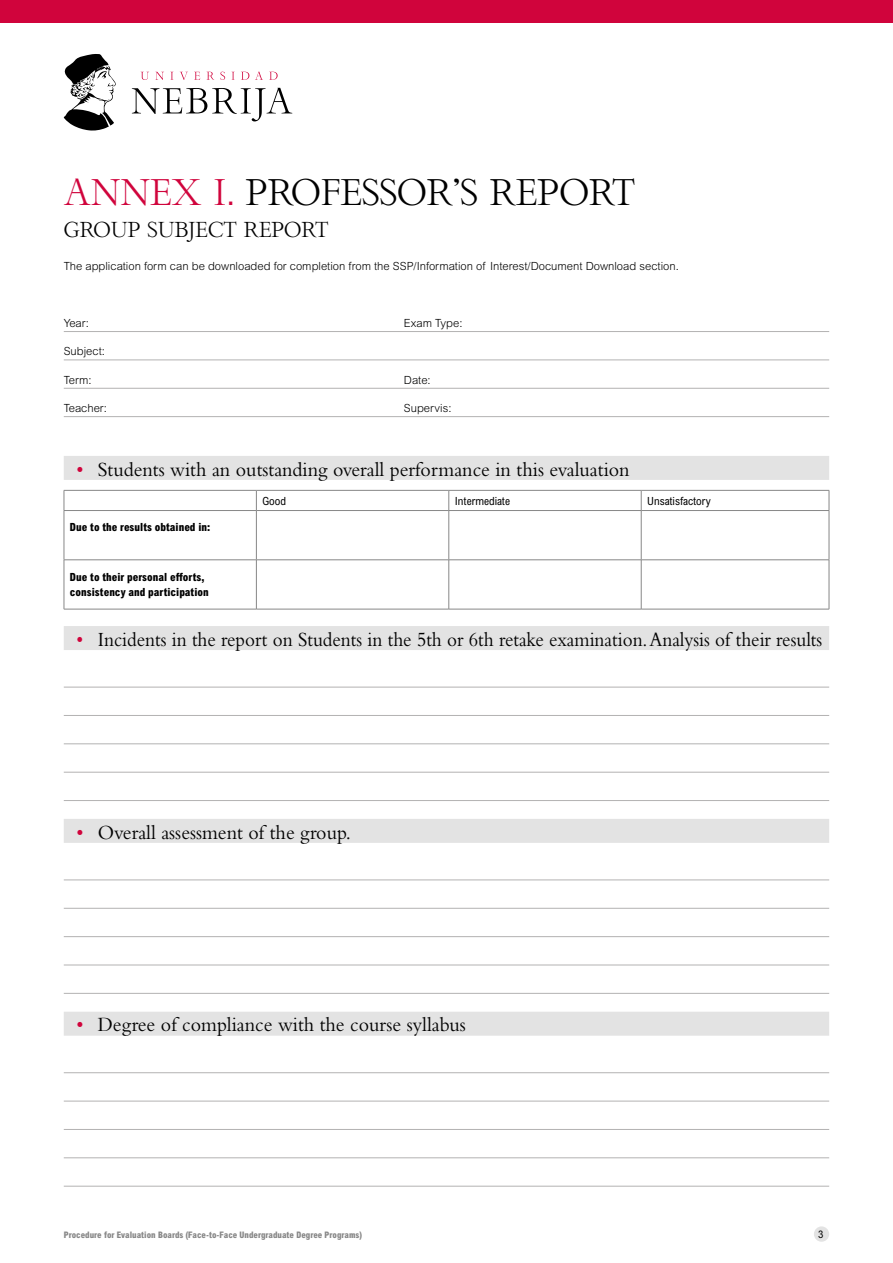
<style>
.page{position:relative;width:893px;height:1263px;background:#fff}
.page>*{position:absolute;margin:0;border:0;box-sizing:border-box;transform-origin:0 0}
.t1{font:36px "Bembo Titling";color:#000}
.t2{font:21px "Bembo Std";color:#000;scale:.95 1}
.t3{font:21px "Bembo Std";color:#000;scale:.91 1}
.t4{font:21px "Bembo Titling";color:#000}
.t5{font:300 11.25px "Arial MT Pro";color:#000}
.t6{font:800 condensed 11.25px/15.6px "Arial MT Pro";color:#000}
.t7{font:condensed 11.25px "Arial MT Pro";color:#000}
.t8{font:condensed 10.5px "Arial MT Pro";color:#000}
.t9{font:800 condensed 9px "Arial MT Pro";color:#878787}
.s1{color:#d0043c}
.s2{font-family:"Arial MT Pro";font-weight:300;color:#d0043c}
</style>
<div class="page">
<div style="left:0;top:0;width:893px;height:22px;background:#d0043c"></div>
<div style="left:814px;top:1226px;width:15px;height:16px;background:#e3e3e3;border-radius:50%"></div>
<svg style="left:63px;top:54px;width:53px;height:77px"></svg>
<svg style="left:141px;top:72px;width:137px;height:8px"></svg>
<svg style="left:132px;top:88px;width:160px;height:33px"></svg>
<hr style="left:64px;top:331px;width:765px;height:1px;background:#b3b2b2">
<hr style="left:64px;top:360px;width:765px;height:1px;background:#b3b2b2">
<hr style="left:64px;top:388px;width:765px;height:1px;background:#b3b2b2">
<hr style="left:64px;top:416px;width:765px;height:1px;background:#b3b2b2">
<div style="left:64px;top:456px;width:765px;height:24px;background:#e3e3e3"></div>
<div style="left:64px;top:626px;width:765px;height:24px;background:#e3e3e3"></div>
<hr style="left:64px;top:687px;width:765px;height:1px;background:#b3b2b2">
<hr style="left:64px;top:715px;width:765px;height:1px;background:#b3b2b2">
<hr style="left:64px;top:743px;width:765px;height:1px;background:#b3b2b2">
<hr style="left:64px;top:772px;width:765px;height:1px;background:#b3b2b2">
<hr style="left:64px;top:800px;width:765px;height:1px;background:#b3b2b2">
<div style="left:64px;top:819px;width:765px;height:24px;background:#e3e3e3"></div>
<hr style="left:64px;top:880px;width:765px;height:1px;background:#b3b2b2">
<hr style="left:64px;top:908px;width:765px;height:1px;background:#b3b2b2">
<hr style="left:64px;top:936px;width:765px;height:1px;background:#b3b2b2">
<hr style="left:64px;top:965px;width:765px;height:1px;background:#b3b2b2">
<hr style="left:64px;top:993px;width:765px;height:1px;background:#b3b2b2">
<div style="left:64px;top:1012px;width:765px;height:24px;background:#e3e3e3"></div>
<hr style="left:64px;top:1072px;width:765px;height:1px;background:#b3b2b2">
<hr style="left:64px;top:1101px;width:765px;height:1px;background:#b3b2b2">
<hr style="left:64px;top:1129px;width:765px;height:1px;background:#b3b2b2">
<hr style="left:64px;top:1157px;width:765px;height:1px;background:#b3b2b2">
<hr style="left:64px;top:1186px;width:765px;height:1px;background:#b3b2b2">
<hr style="left:64px;top:490px;width:192px;height:1px;background:#878787">
<svg style="left:64px;top:490px;width:1px;height:20px"></svg>
<hr style="left:256px;top:490px;width:193px;height:1px;background:#878787">
<svg style="left:256px;top:490px;width:1px;height:20px"></svg>
<hr style="left:449px;top:490px;width:192px;height:1px;background:#878787">
<svg style="left:449px;top:490px;width:1px;height:20px"></svg>
<hr style="left:641px;top:490px;width:188px;height:1px;background:#878787">
<svg style="left:641px;top:490px;width:1px;height:20px"></svg>
<svg style="left:829px;top:490px;width:1px;height:20px"></svg>
<hr style="left:64px;top:510px;width:192px;height:1px;background:#878787">
<hr style="left:64px;top:511px;width:1px;height:49px;background:#878787">
<hr style="left:256px;top:510px;width:193px;height:1px;background:#878787">
<hr style="left:256px;top:511px;width:1px;height:49px;background:#878787">
<hr style="left:449px;top:510px;width:192px;height:1px;background:#878787">
<hr style="left:449px;top:511px;width:1px;height:49px;background:#878787">
<hr style="left:641px;top:510px;width:188px;height:1px;background:#878787">
<hr style="left:641px;top:511px;width:1px;height:49px;background:#878787">
<hr style="left:829px;top:511px;width:1px;height:49px;background:#878787">
<hr style="left:64px;top:559px;width:192px;height:1px;background:#878787">
<hr style="left:64px;top:560px;width:1px;height:49px;background:#878787">
<hr style="left:256px;top:559px;width:193px;height:1px;background:#878787">
<hr style="left:256px;top:560px;width:1px;height:49px;background:#878787">
<hr style="left:449px;top:559px;width:192px;height:1px;background:#878787">
<hr style="left:449px;top:560px;width:1px;height:49px;background:#878787">
<hr style="left:641px;top:559px;width:188px;height:1px;background:#878787">
<hr style="left:641px;top:560px;width:1px;height:49px;background:#878787">
<hr style="left:829px;top:560px;width:1px;height:49px;background:#878787">
<hr style="left:64px;top:609px;width:192px;height:1px;background:#878787">
<hr style="left:256px;top:609px;width:193px;height:1px;background:#878787">
<hr style="left:449px;top:609px;width:192px;height:1px;background:#878787">
<hr style="left:641px;top:609px;width:188px;height:1px;background:#878787">
<h1 class="t1" style="left:64px;top:171px;width:573px"><span class="s1">ANNEX I</span><span class="s2">.</span> PROFESSOR’S REPORT</h1>
<h2 class="t4" style="left:64px;top:217px;width:266px">GROUP SUBJECT REPORT</h2>
<p class="t5" style="left:64px;top:259px;width:617px">The application form can be downloaded for completion from the SSP/Information of Interest/Document Download section.</p>
<p class="t5" style="left:64px;top:316px;width:27px">Year:</p>
<p class="t5" style="left:404px;top:316px;width:60px">Exam Type:</p>
<p class="t5" style="left:64px;top:345px;width:43px">Subject:</p>
<p class="t5" style="left:64px;top:373px;width:29px">Term:</p>
<p class="t5" style="left:404px;top:373px;width:28px">Date:</p>
<p class="t5" style="left:64px;top:401px;width:45px">Teacher:</p>
<p class="t5" style="left:404px;top:401px;width:49px">Supervis:</p>
<h2 class="t2" style="left:77px;top:457px;width:584px"><span class="s1">•</span> Students with an outstanding overall performance in this evaluation</h2>
<p class="t7" style="left:262px;top:494px;width:25px">Good</p>
<p class="t7" style="left:455px;top:494px;width:57px">Intermediate</p>
<p class="t7" style="left:647px;top:494px;width:65px">Unsatisfactory</p>
<p class="t6" style="left:70px;top:520px;width:142px">Due to the results obtained in:</p>
<p class="t6" style="left:70px;top:569px;width:140px">Due to their personal efforts, consistency and participation</p>
<h2 class="t3" style="left:77px;top:627px;width:821px"><span class="s1">•</span> Incidents in the report on Students in the 5th or 6th retake examination. Analysis of their results</h2>
<h2 class="t2" style="left:77px;top:820px;width:290px"><span class="s1">•</span> Overall assessment of the group.</h2>
<h2 class="t2" style="left:77px;top:1012px;width:411px"><span class="s1">•</span> Degree of compliance with the course syllabus</h2>
<p class="t9" style="left:64px;top:1230px;width:300px">Procedure for Evaluation Boards (Face-to-Face Undergraduate Degree Programs)</p>
<p class="t8" style="left:818px;top:1228px;width:7px">3</p>
</div>
